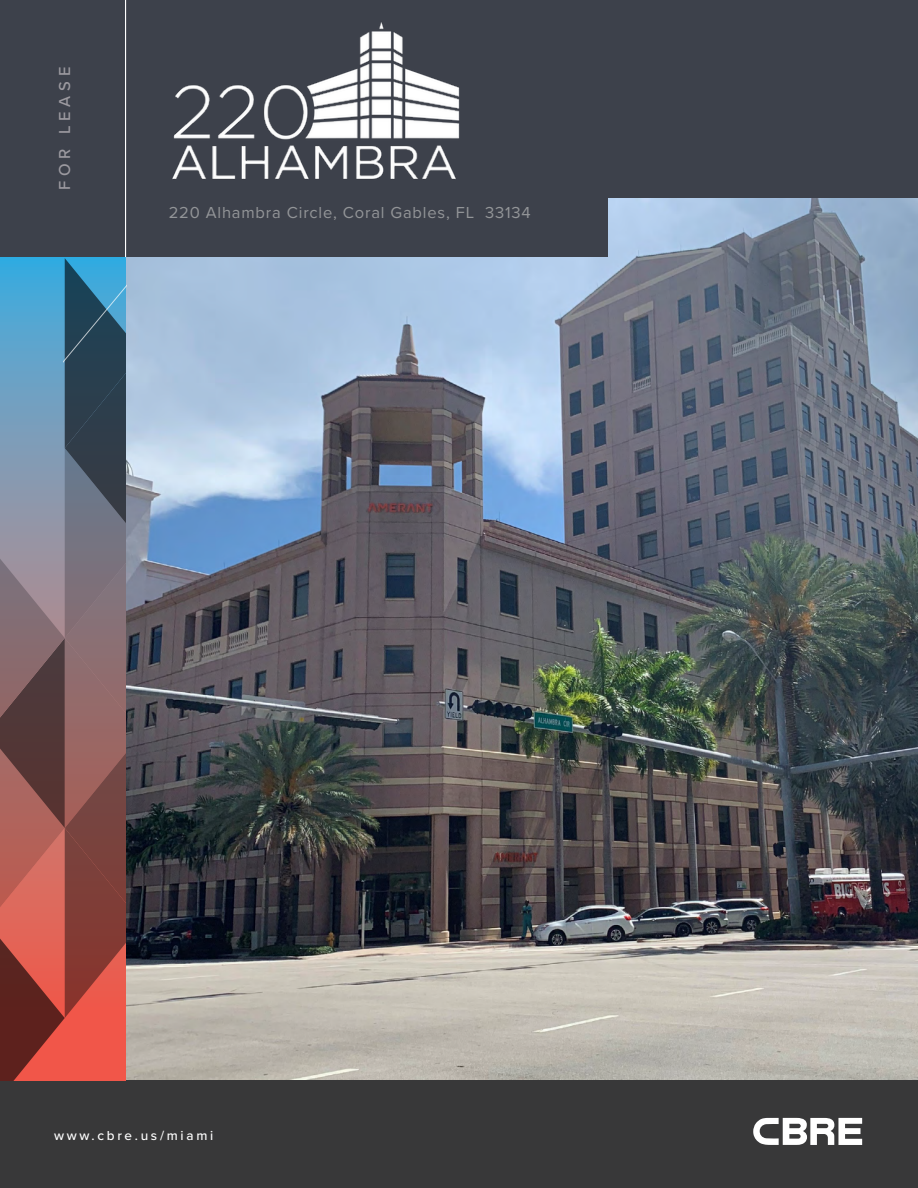
<style>
.page{position:relative;width:918px;height:1188px;background:#fff}
.page>*{position:absolute;margin:0;border:0;box-sizing:border-box;transform-origin:0 0}
.t1{font:16.5px "Proxima Nova";letter-spacing:.05em;color:#939598}
.t2{font:500 16.5px "Proxima Nova";letter-spacing:.3em;color:#9c9aa0}
.t3{font:500 13.5px "Proxima Nova";letter-spacing:.2em;color:#fff}
</style>
<div class="page">
<div style="left:0;top:0;width:918px;height:280px;background:#3d414b"></div>
<img style="left:126px;top:199px;width:792px;height:881px">
<div style="left:0;top:1080px;width:918px;height:108px;background:#383839"></div>
<div style="left:126px;top:69px;width:482px;height:188px;background:#3d414b"></div>
<hr style="left:125px;top:0;width:1px;height:257px;background:#fff">
<svg style="left:0;top:258px;width:127px;height:822px;background:#80646c"></svg>
<svg style="left:753px;top:1118px;width:109px;height:27px"></svg>
<img style="left:172px;top:22px;width:288px;height:158px">
<p class="t2" style="left:52px;top:190px;width:125px;rotate:-90deg">FOR LEASE</p>
<p class="t1" style="left:169px;top:200px;width:363px">220 Alhambra Circle, Coral Gables, FL 33134</p>
<p class="t3" style="left:54px;top:1125px;width:161px">www.cbre.us/miami</p>
</div>
